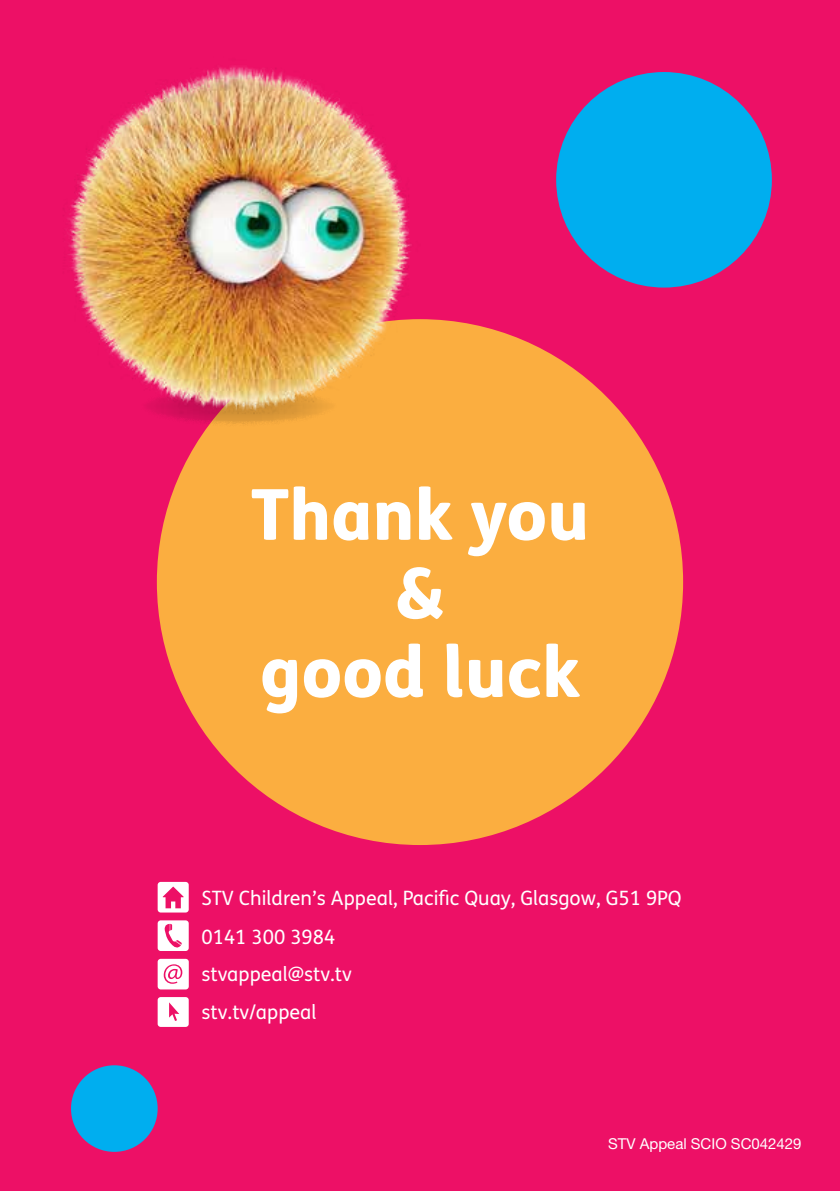
<style>
.page{position:relative;width:840px;height:1191px;background:#fff}
.page>*{position:absolute;margin:0;border:0;box-sizing:border-box;transform-origin:0 0}
.t1{font:800 70.4px/78.6px "FS Me";color:#fff;text-align:center}
.t2{font:19.8px/38.2px "FS Me";color:#fff}
.t3{font:15px "Helvetica Neue";color:#fff}
</style>
<div class="page">
<div style="left:0;top:0;width:839px;height:1191px;background:#ed1066"></div>
<svg style="left:157px;top:882px;width:32px;height:30px"></svg>
<svg style="left:157px;top:920px;width:32px;height:31px"></svg>
<svg style="left:157px;top:958px;width:32px;height:31px"></svg>
<svg style="left:157px;top:997px;width:32px;height:30px"></svg>
<div style="left:157px;top:319px;width:525px;height:526px;background:#fbae40;border-radius:50%"></div>
<div style="left:556px;top:72px;width:215px;height:215px;background:#00aeef;border-radius:50%"></div>
<div style="left:71px;top:1065px;width:86px;height:86px;background:#00aeef;border-radius:50%"></div>
<img style="left:63px;top:66px;width:365px;height:368px">
<h1 class="t1" style="left:251px;top:475px;width:339px">Thank you &amp;<br>good luck</h1>
<p class="t2" style="left:201px;top:879px;width:481px">STV Children’s Appeal, Pacific Quay, Glasgow, G51 9PQ<br>0141 300 3984<br>stvappeal@stv.tv<br>stv.tv/appeal</p>
<p class="t3" style="left:607px;top:1135px;width:195px">STV Appeal SCIO SC042429</p>
</div>
